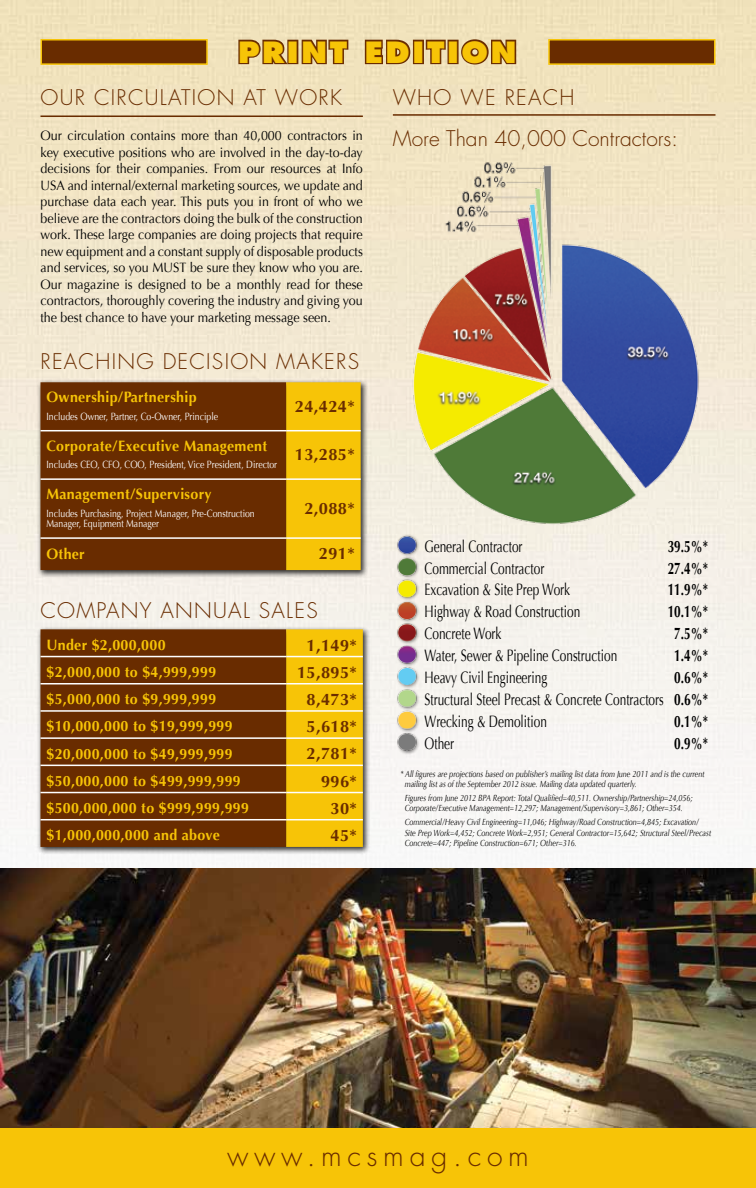
<style>
.page{position:relative;width:756px;height:1188px;background:#fff}
.page>*{position:absolute;margin:0;border:0;box-sizing:border-box;transform-origin:0 0}
.t1{font:300 28.5px "Futura";color:#692c00}
.t2{font:800 28.5px "Futura";letter-spacing:.09em;color:#f7c407}
.t3{font:300 21px "Futura";letter-spacing:.06em;color:#692c00}
.t4{font:300 21px/40.5px "Futura";color:#692c00}
.t5{font:16.5px/21.9px "Optima";color:#000;text-align:justify;scale:.72 1}
.t6{font:700 16.5px "Optima";letter-spacing:.02em;color:#692c00}
.t7{font:700 16.5px "Optima";color:#000;scale:.72 1}
.t8{font:700 15px "Optima";letter-spacing:.02em;color:#f7c407;scale:.95 1}
.t9{font:13.5px/16.5px "Optima";color:#000;text-align:justify;scale:.92 1}
.t10{font:10.5px/10.5px "Optima";color:#fff;scale:.83 1}
.t11{font:italic 9px/10.5px "Optima";color:#000;scale:.8 1}
.s1{font-weight:700}
</style>
<div class="page">
<img style="left:0;top:0;width:756px;height:859px">
<img style="left:0;top:868px;width:756px;height:260px">
<hr style="left:755px;top:613px;width:1px;height:49px;background:#f7c407">
<div style="left:0;top:1128px;width:756px;height:60px;background:#f7c407"></div>
<div style="left:37px;top:379px;width:332px;height:199px;background:#000;opacity:.83"></div>
<div style="left:40px;top:382px;width:246px;height:188px;background:#692c00"></div>
<div style="left:286px;top:382px;width:75px;height:188px;background:#f7c407"></div>
<hr style="left:40px;top:430px;width:246px;height:1px;background:#fff">
<hr style="left:286px;top:430px;width:75px;height:1px;background:#fff">
<hr style="left:40px;top:478px;width:246px;height:2px;background:#fff">
<hr style="left:286px;top:478px;width:75px;height:2px;background:#fff">
<hr style="left:40px;top:537px;width:246px;height:2px;background:#fff">
<hr style="left:286px;top:537px;width:75px;height:2px;background:#fff">
<div style="left:37px;top:626px;width:334px;height:229px;background:#000;opacity:.83"></div>
<div style="left:40px;top:629px;width:246px;height:218px;background:#692c00"></div>
<div style="left:286px;top:629px;width:77px;height:218px;background:#f7c407"></div>
<hr style="left:40px;top:656px;width:246px;height:1px;background:#fff">
<hr style="left:286px;top:656px;width:77px;height:1px;background:#fff">
<hr style="left:40px;top:683px;width:246px;height:2px;background:#fff">
<hr style="left:286px;top:683px;width:77px;height:2px;background:#fff">
<hr style="left:40px;top:710px;width:246px;height:2px;background:#fff">
<hr style="left:286px;top:710px;width:77px;height:2px;background:#fff">
<hr style="left:40px;top:737px;width:246px;height:2px;background:#fff">
<hr style="left:286px;top:737px;width:77px;height:2px;background:#fff">
<hr style="left:40px;top:765px;width:246px;height:1px;background:#fff">
<hr style="left:286px;top:765px;width:77px;height:1px;background:#fff">
<hr style="left:40px;top:792px;width:246px;height:1px;background:#fff">
<hr style="left:286px;top:792px;width:77px;height:1px;background:#fff">
<hr style="left:40px;top:819px;width:246px;height:1px;background:#fff">
<hr style="left:286px;top:819px;width:77px;height:1px;background:#fff">
<svg style="left:237px;top:38px;width:53px;height:28px"></svg>
<div style="left:287px;top:40px;width:11px;height:24px;border:3px solid #692c00"></div>
<svg style="left:300px;top:38px;width:50px;height:28px"></svg>
<svg style="left:363px;top:38px;width:49px;height:28px"></svg>
<div style="left:413px;top:40px;width:11px;height:24px;border:3px solid #692c00"></div>
<svg style="left:424px;top:38px;width:23px;height:28px"></svg>
<div style="left:448px;top:40px;width:11px;height:24px;border:3px solid #692c00"></div>
<svg style="left:460px;top:38px;width:58px;height:28px;background:#b8976e"></svg>
<hr style="left:40px;top:116px;width:323px;height:1px;background:#692c00">
<div style="left:40px;top:39px;width:168px;height:26px;background:#692c00;border:2px solid #f7c407"></div>
<div style="left:548px;top:39px;width:168px;height:26px;background:#692c00;border:2px solid #f7c407"></div>
<img style="left:393px;top:158px;width:323px;height:381px">
<img style="left:393px;top:530px;width:28px;height:226px">
<hr style="left:393px;top:114px;width:323px;height:2px;background:#692c00">
<h1 class="t2" style="left:238px;top:34px;width:280px">PRINT EDITION</h1>
<h2 class="t3" style="left:40px;top:84px;width:301px">OU R CIRCULATION AT WORK</h2>
<h2 class="t4" style="left:393px;top:77px;width:287px;text-indent:68px">WE REACH<br>MORE THAN 40,000 CONTRACTORS:</h2>
<h2 class="t3" style="left:393px;top:84px;width:42px">WHO</h2>
<p class="t9" style="left:40px;top:128px;width:352px">Our circulation contains more than 40,000 contractors in key executive positions who are involved in the day-to-day decisions for their companies. From our resources at Info USA and internal/external marketing sources, we update and purchase data each year. This puts you in front of who we believe are the contractors doing the bulk of the construction work. These large companies are doing projects that require new equipment and a constant supply of disposable products and services, so you MUST be sure they know who you are.<br>Our magazine is designed to be a monthly read for these contractors, thoroughly covering the industry and giving you the best chance to have your marketing message seen.</p>
<h2 class="t3" style="left:40px;top:348px;width:320px">REACH ING DECISION MAKERS</h2>
<p class="t8" style="left:46px;top:388px;width:160px">Ownership/Partnership</p>
<p class="t10" style="left:46px;top:411px;width:208px">Includes Owner, Partner, Co-Owner, Principle</p>
<p class="t6" style="left:295px;top:397px;width:61px">24,424*</p>
<p class="t8" style="left:46px;top:437px;width:234px">Corporate/Executive Management</p>
<p class="t10" style="left:46px;top:460px;width:279px">Includes CEO, CFO, COO, President, Vice President, Director</p>
<p class="t6" style="left:295px;top:445px;width:61px">13,285*</p>
<p class="t8" style="left:46px;top:485px;width:175px">Management/Supervisory</p>
<p class="t10" style="left:46px;top:508px;width:253px">Includes Purchasing, Project Manager, Pre-Construction<br>Manager, Equipment Manager</p>
<p class="t6" style="left:304px;top:499px;width:52px">2,088*</p>
<p class="t8" style="left:46px;top:545px;width:42px">Other</p>
<p class="t6" style="left:319px;top:544px;width:37px">291*</p>
<h2 class="t3" style="left:40px;top:597px;width:279px">COMPANY ANNUAL SALES</h2>
<p class="t8" style="left:46px;top:636px;width:127px">U nder $2,000,000</p>
<p class="t6" style="left:307px;top:635px;width:52px">1,149*</p>
<p class="t8" style="left:46px;top:663px;width:180px">$2,000,000 to $4,999,999</p>
<p class="t6" style="left:297px;top:663px;width:61px">15,895*</p>
<p class="t8" style="left:46px;top:690px;width:180px">$5,000,000 to $9,999,999</p>
<p class="t6" style="left:307px;top:690px;width:52px">8,473*</p>
<p class="t8" style="left:46px;top:718px;width:197px">$10,000,000 to $19,999,999</p>
<p class="t6" style="left:307px;top:717px;width:52px">5,618*</p>
<p class="t8" style="left:46px;top:745px;width:197px">$20,000,000 to $49,999,999</p>
<p class="t6" style="left:307px;top:744px;width:52px">2,781*</p>
<p class="t8" style="left:46px;top:772px;width:206px">$50,000,000 to $499,999,999</p>
<p class="t6" style="left:321px;top:771px;width:37px">996*</p>
<p class="t8" style="left:46px;top:799px;width:215px">$500,000,000 to $999,999,999</p>
<p class="t6" style="left:331px;top:799px;width:28px">30*</p>
<p class="t8" style="left:46px;top:826px;width:184px">$1,000,000,000 and above</p>
<p class="t6" style="left:331px;top:826px;width:28px">45*</p>
<p class="t5" style="left:424px;top:535px;width:138px">General Contractor</p>
<p class="t7" style="left:668px;top:536px;width:57px">39.5%*</p>
<p class="t5" style="left:424px;top:557px;width:168px">Commercial Contractor</p>
<p class="t7" style="left:668px;top:558px;width:57px">27.4%*</p>
<p class="t5" style="left:424px;top:579px;width:204px">Excavation &amp; Site Prep Work</p>
<p class="t7" style="left:668px;top:580px;width:57px">11.9%*</p>
<p class="t5" style="left:424px;top:601px;width:218px">Highway &amp; Road Construction</p>
<p class="t7" style="left:668px;top:602px;width:57px">10.1%*</p>
<p class="t5" style="left:424px;top:623px;width:108px">Concrete Work</p>
<p class="t7" style="left:674px;top:624px;width:48px">7.5%*</p>
<p class="t5" style="left:424px;top:645px;width:269px">Water, Sewer &amp; Pipeline Construction</p>
<p class="t7" style="left:674px;top:646px;width:48px">1.4%*</p>
<p class="t5" style="left:424px;top:667px;width:172px">Heavy Civil Engineering</p>
<p class="t5" style="left:424px;top:667px;width:395px;text-indent:250px"><span class="s1">0.6%* </span>Structural Steel Precast &amp; Concrete Contractors <span class="s1">0.6%* </span>Wrecking &amp; Demolition</p>
<p class="t7" style="left:674px;top:712px;width:48px">0.1%*</p>
<p class="t5" style="left:424px;top:732px;width:43px">Other</p>
<p class="t7" style="left:674px;top:734px;width:48px">0.9%*</p>
<p class="t11" style="left:405px;top:768px;width:377px;text-indent:-4px">* All figures are projections based on publisher’s mailing list data from June 2011 and is the current mailing list as of the September 2012 issue. Mailing data updated quarterly.</p>
<p class="t11" style="left:405px;top:793px;width:362px">Figures from June 2012 BPA Report: Total Qualified=40,511. Ownership/Partnership=24,056;<br>Corporate/Executive Management=12,297; Management/Supervisory=3,861; Other=354.</p>
<p class="t11" style="left:405px;top:817px;width:385px">Commercial/Heavy Civil Engineering=11,046; Highway/Road Construction=4,845; Excavation/<br>Site Prep Work=4,452; Concrete Work=2,951; General Contractor=15,642; Structural Steel/Precast<br>Concrete=447; Pipeline Construction=671; Other=316.</p>
<h1 class="t1" style="left:227px;top:1137px;width:303px">WWW.MCSMAG.COM</h1>
</div>
